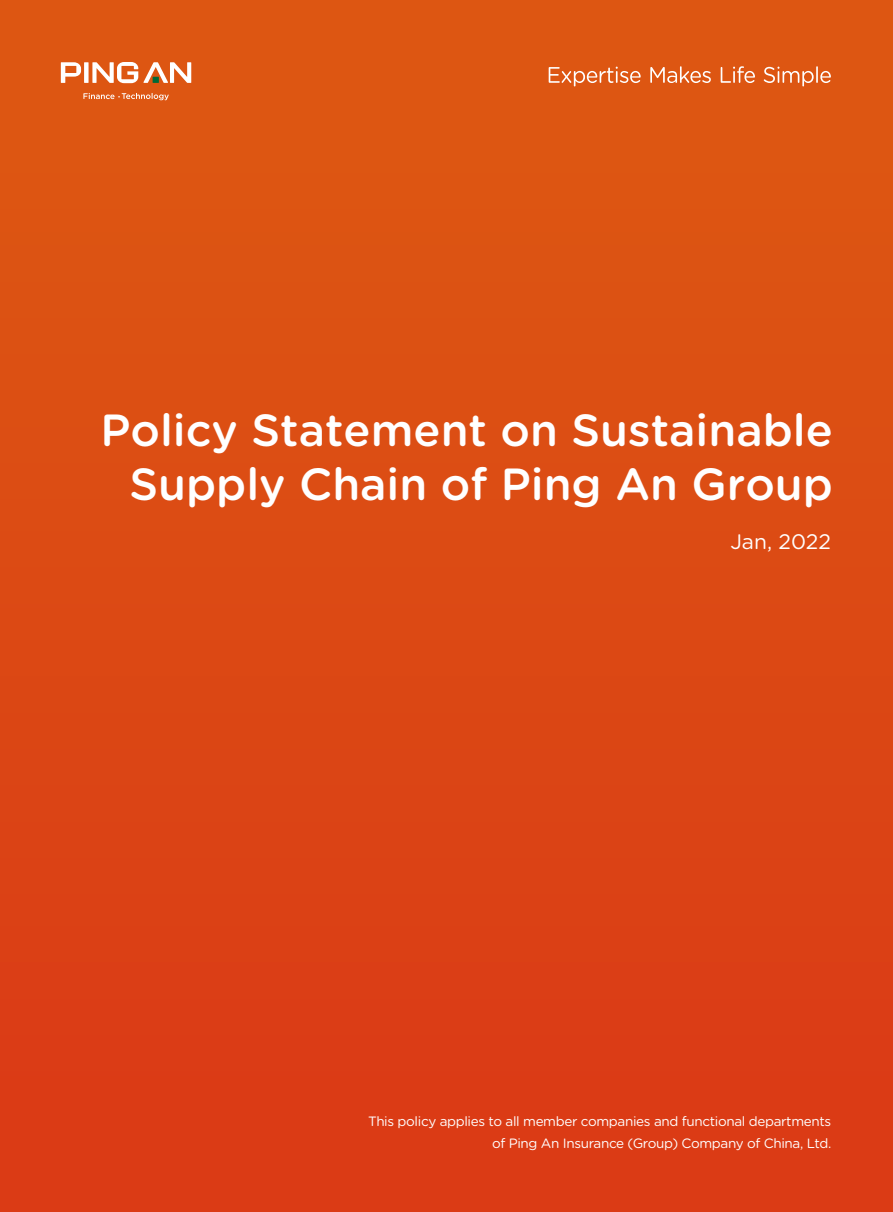
<style>
.page{position:relative;width:893px;height:1212px;background:#fff}
.page>*{position:absolute;margin:0;border:0;box-sizing:border-box;transform-origin:0 0}
.t1{font:500 45px/54px "Gotham Rounded";color:#fff;text-align:right}
.t2{font:21px "Gotham Rounded";color:#fff}
.t3{font:13.5px/22.5px "Gotham Rounded";letter-spacing:-.025em;color:#fff;text-align:right}
</style>
<div class="page">
<div style="left:0;top:0;width:893px;height:1212px;background:linear-gradient(to bottom,#dd5912,#db3916)"></div>
<svg style="left:61px;top:62px;width:130px;height:21px"></svg>
<svg style="left:83px;top:93px;width:86px;height:7px"></svg>
<svg style="left:549px;top:67px;width:92px;height:19px;background:#e47d48"></svg>
<svg style="left:650px;top:66px;width:61px;height:17px"></svg>
<svg style="left:721px;top:66px;width:34px;height:17px"></svg>
<svg style="left:764px;top:66px;width:67px;height:20px"></svg>
<h1 class="t1" style="left:101px;top:401px;width:734px">Policy Statement on Sustainable<br>Supply Chain of Ping An Group</h1>
<h2 class="t2" style="left:730px;top:527px;width:102px">Jan, 2022</h2>
<p class="t3" style="left:368px;top:1109px;width:465px">This policy applies to all member companies and functional departments of Ping An Insurance (Group) Company of China, Ltd.</p>
</div>
